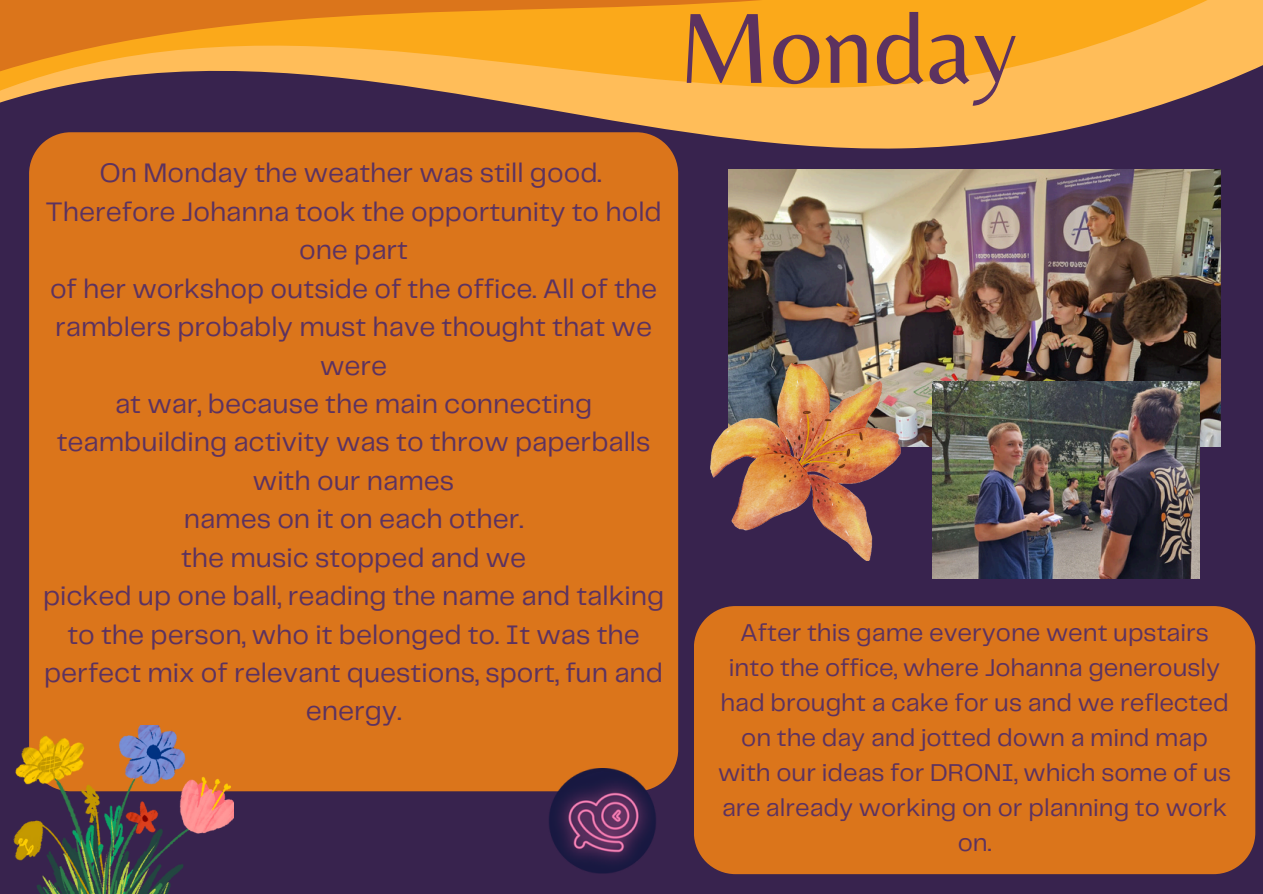
<style>
.page{position:relative;width:1263px;height:894px;background:#fff}
.page>*{position:absolute;margin:0;border:0;box-sizing:border-box;transform-origin:0 0}
.t1{font:103.8px "Belleza";color:#5c3260}
.t2{font:27.75px/38.4px "Telegraf";color:#5c3260;text-align:center}
.t3{font:25.35px/35px "Telegraf";color:#5c3260;text-align:center}
</style>
<div class="page">
<div style="left:0;top:0;width:1263px;height:893px;background:#38234e"></div>
<svg style="left:0;top:97px;width:1184px;height:52px"></svg>
<svg style="left:0;top:0;width:1263px;height:97px;background:#e99e31"></svg>
<div style="left:29px;top:132px;width:649px;height:659px;background:#db751b"></div>
<div style="left:694px;top:606px;width:561px;height:267px;background:#db751b"></div>
<img style="left:729px;top:170px;width:491px;height:276px">
<img style="left:932px;top:381px;width:267px;height:197px">
<img style="left:14px;top:725px;width:219px;height:168px">
<img style="left:710px;top:363px;width:190px;height:197px">
<img style="left:549px;top:767px;width:108px;height:106px">
<p class="t2" style="left:99px;top:155px;width:504px">On Monday the weather was still good.</p>
<p class="t2" style="left:45px;top:194px;width:618px">Therefore Johanna took the opportunity to hold one part</p>
<p class="t2" style="left:50px;top:271px;width:609px">of her workshop outside of the office. All of the ramblers probably must have thought that we were</p>
<p class="t2" style="left:57px;top:386px;width:595px">at war, because the main connecting teambuilding activity was to throw paperballs with our names</p>
<p class="t2" style="left:184px;top:501px;width:341px">names on it on each other.</p>
<p class="t2" style="left:181px;top:539px;width:347px">the music stopped and we</p>
<p class="t2" style="left:43px;top:578px;width:623px">picked up one ball, reading the name and talking to the person, who it belonged to. It was the</p>
<p class="t2" style="left:44px;top:654px;width:620px">perfect mix of relevant questions, sport, fun and energy.</p>
<p class="t1" style="left:678px;top:-13px;width:341px">Monday</p>
<p class="t3" style="left:718px;top:616px;width:514px">After this game everyone went upstairs into the office, where Johanna generously had brought a cake for us and we reflected on the day and jotted down a mind map with our ideas for DRONI, which some of us are already working on or planning to work on.</p>
</div>
